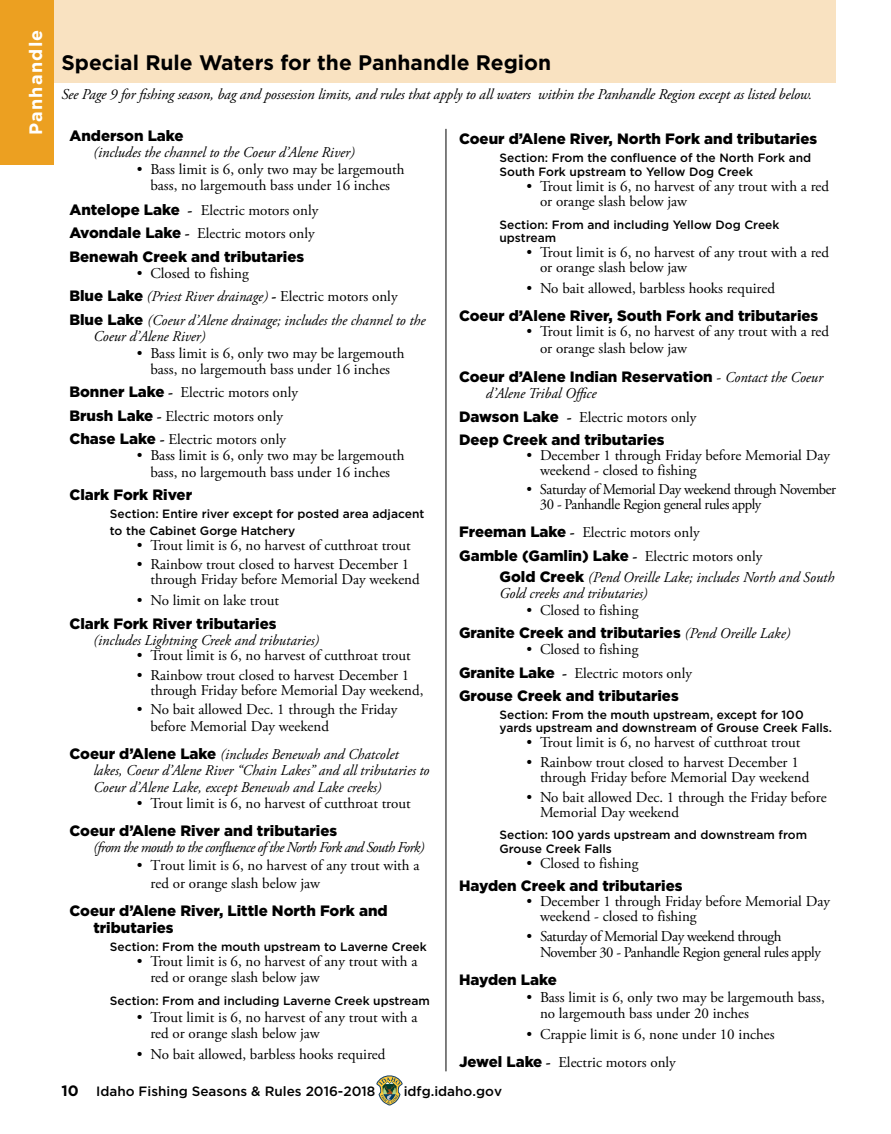
<style>
.page{position:relative;width:891px;height:1134px;background:#fff}
.page>*{position:absolute;margin:0;border:0;box-sizing:border-box;transform-origin:0 0}
.t1{font:700 21px "Gotham";color:#000}
.t2{font:700 18px "Gotham";letter-spacing:.07em;color:#fff}
.t3{font:15px/16.5px "Adobe Garamond Pro";color:#000}
.t4{font:italic 15px/23.2px "Adobe Garamond Pro";color:#000}
.t5{font:900 15px/16.5px "Gotham";color:#000}
.t6{font:15px/15px "Adobe Garamond Pro";letter-spacing:-.03em;color:#000}
.t7{font:italic 15px "Adobe Garamond Pro";letter-spacing:-.04em;color:#000}
.t8{font:500 13.5px "Gotham";color:#000}
.t9{font:500 12px/13.5px "Gotham";color:#000}
.s1{font-family:"Gotham";font-weight:900}
.s2{font-weight:700}
.s3{font-style:normal}
.s4{font-family:"Gotham";font-weight:900;font-style:normal}
.s5{font-weight:700;font-style:normal}
.s6{font-family:"Adobe Garamond Pro";font-weight:400}
.s7{font-family:"Adobe Garamond Pro";font-weight:400;font-style:italic}
.s8{font-family:"Adobe Garamond Pro";font-weight:700}
.s9{font-weight:700;font-size:15px}
</style>
<div class="page">
<svg style="left:376px;top:1075px;width:27px;height:31px"></svg>
<div style="left:0;top:0;width:54px;height:165px;background:#eca021"></div>
<div style="left:55px;top:0;width:781px;height:82px;background:#f9e2c1"></div>
<hr style="left:446px;top:129px;width:1px;height:942px;background:#000">
<p class="t2" style="left:25px;top:135px;width:107px;rotate:-90deg">Panhandle</p>
<h1 class="t1" style="left:61px;top:50px;width:491px">Special Rule Waters for the Panhandle Region</h1>
<p class="t4" style="left:61px;top:83px;width:752px">See Page 9 for fishing season, bag and possession limits, and rules that apply to all waters within the Panhandle Region except as listed below.</p>
<p class="t5" style="left:69px;top:127px;width:116px">Anderson Lake</p>
<p class="t4" style="left:93px;top:141px;width:263px">(includes the channel to the Coeur d’Alene River)</p>
<p class="t3" style="left:137px;top:161px;width:269px;text-align:center">• Bass limit is 6, only two may be largemouth bass, no largemouth bass under 16 inches</p>
<p class="t3" style="left:69px;top:199px;width:251px;line-height:23.2px"><span class="s1">Antelope Lake</span> <span class="s2">-</span> Electric motors only<br><span class="s1">Avondale Lake</span> <span class="s2">-</span> Electric motors only</p>
<p class="t5" style="left:69px;top:248px;width:236px">Benewah Creek and tributaries</p>
<p class="t4" style="left:69px;top:262px;width:358px;text-indent:68px"><span class="s3">• Closed to fishing<br></span><span class="s4">Blue Lake</span> (Priest River drainage) <span class="s5">-</span> <span class="s3">Electric motors only<br></span><span class="s4">Blue Lake</span> (Coeur d’Alene drainage; includes the channel to the</p>
<p class="t4" style="left:93px;top:325px;width:114px">Coeur d’Alene River)</p>
<p class="t3" style="left:137px;top:345px;width:269px;text-align:center">• Bass limit is 6, only two may be largemouth bass, no largemouth bass under 16 inches</p>
<p class="t3" style="left:69px;top:382px;width:230px;line-height:23.2px"><span class="s1">Bonner Lake</span> <span class="s2">-</span> Electric motors only<br><span class="s1">Brush Lake</span> <span class="s2">-</span> Electric motors only<br><span class="s1">Chase Lake</span> <span class="s2">-</span> Electric motors only</p>
<p class="t3" style="left:137px;top:448px;width:269px;text-align:center">• Bass limit is 6, only two may be largemouth bass, no largemouth bass under 16 inches</p>
<p class="t5" style="left:69px;top:486px;width:124px">Clark Fork River</p>
<p class="t9" style="left:110px;top:505px;width:316px;line-height:16.5px">Section: Entire river except for posted area adjacent to the Cabinet Gorge Hatchery</p>
<p class="t3" style="left:137px;top:537px;width:275px">• Trout limit is 6, no harvest of cutthroat trout</p>
<p class="t3" style="left:150px;top:558px;width:271px;line-height:15px;text-indent:-14px">• Rainbow trout closed to harvest December 1 through Friday before Memorial Day weekend</p>
<p class="t3" style="left:137px;top:593px;width:144px">• No limit on lake trout</p>
<p class="t5" style="left:69px;top:615px;width:209px">Clark Fork River tributaries</p>
<p class="t4" style="left:93px;top:629px;width:227px">(includes Lightning Creek and tributaries)</p>
<p class="t3" style="left:137px;top:648px;width:275px">• Trout limit is 6, no harvest of cutthroat trout</p>
<p class="t3" style="left:150px;top:668px;width:275px;line-height:15px;text-indent:-14px">• Rainbow trout closed to harvest December 1 through Friday before Memorial Day weekend,</p>
<p class="t3" style="left:150px;top:702px;width:249px;text-indent:-14px">• No bait allowed Dec. 1 through the Friday before Memorial Day weekend</p>
<p class="t4" style="left:93px;top:746px;width:338px;line-height:16.5px;text-indent:-24px"><span class="s4">Coeur d’Alene Lake</span> (includes Benewah and Chatcolet lakes, Coeur d’Alene River “Chain Lakes” and all tributaries to<br>Coeur d’Alene Lake, except Benewah and Lake creeks)</p>
<p class="t3" style="left:137px;top:796px;width:275px">• Trout limit is 6, no harvest of cutthroat trout</p>
<p class="t5" style="left:69px;top:822px;width:269px">Coeur d’Alene River and tributaries</p>
<p class="t7" style="left:93px;top:839px;width:333px">(from the mouth to the confluence of the North Fork and South Fork)</p>
<p class="t3" style="left:150px;top:857px;width:270px;line-height:18px;text-indent:-14px">• Trout limit is 6, no harvest of any trout with a red or orange slash below jaw</p>
<p class="t5" style="left:93px;top:903px;width:296px;text-indent:-24px">Coeur d’Alene River, Little North Fork and tributaries</p>
<p class="t9" style="left:110px;top:940px;width:318px">Section: From the mouth upstream to Laverne Creek</p>
<p class="t3" style="left:150px;top:953px;width:269px;text-indent:-14px">• Trout limit is 6, no harvest of any trout with a red or orange slash below jaw</p>
<p class="t9" style="left:110px;top:994px;width:322px">Section: From and including Laverne Creek upstream</p>
<p class="t3" style="left:150px;top:1009px;width:269px;text-indent:-14px">• Trout limit is 6, no harvest of any trout with a red or orange slash below jaw</p>
<p class="t3" style="left:137px;top:1047px;width:250px">• No bait allowed, barbless hooks required</p>
<p class="t5" style="left:459px;top:131px;width:360px">Coeur d’Alene River, North Fork and tributaries</p>
<p class="t9" style="left:500px;top:151px;width:313px">Section: From the confluence of the North Fork and<br>South Fork upstream to Yellow Dog Creek</p>
<p class="t3" style="left:540px;top:179px;width:291px;line-height:15px;text-indent:-14px">• Trout limit is 6, no harvest of any trout with a red or orange slash below jaw</p>
<p class="t9" style="left:500px;top:217px;width:282px">Section: From and including Yellow Dog Creek upstream</p>
<p class="t3" style="left:540px;top:245px;width:291px;line-height:15px;text-indent:-14px">• Trout limit is 6, no harvest of any trout with a red or orange slash below jaw</p>
<p class="t3" style="left:526px;top:281px;width:250px">• No bait allowed, barbless hooks required</p>
<p class="t5" style="left:459px;top:307px;width:361px">Coeur d’Alene River, South Fork and tributaries</p>
<p class="t3" style="left:540px;top:324px;width:291px;text-indent:-14px">• Trout limit is 6, no harvest of any trout with a red or orange slash below jaw</p>
<p class="t5" style="left:459px;top:368px;width:366px">Coeur d’Alene Indian Reservation <span class="s6">-</span> <span class="s7">Contact the Coeur</span></p>
<p class="t4" style="left:459px;top:382px;width:239px;text-indent:27px">d’Alene Tribal Office<br><span class="s4">Dawson Lake</span> <span class="s5">-</span> <span class="s3">Electric motors only</span></p>
<p class="t5" style="left:459px;top:431px;width:207px">Deep Creek and tributaries</p>
<p class="t3" style="left:540px;top:448px;width:291px;line-height:15px;text-indent:-14px">• December 1 through Friday before Memorial Day weekend - closed to fishing</p>
<p class="t6" style="left:540px;top:483px;width:298px;text-indent:-13px">• Saturday of Memorial Day weekend through November<br>30 - Panhandle Region general rules apply</p>
<p class="t3" style="left:459px;top:525px;width:242px"><span class="s1">Freeman Lake</span> <span class="s2">-</span> Electric motors only</p>
<p class="t5" style="left:459px;top:547px;width:305px">Gamble (Gamlin) Lake <span class="s8">-</span> <span class="s6">Electric motors only</span></p>
<p class="t4" style="left:500px;top:569px;width:336px;line-height:16.5px"><span class="s4">Gold Creek</span> (Pend Oreille Lake; includes North and South<br>Gold creeks and tributaries)</p>
<p class="t3" style="left:526px;top:602px;width:113px">• Closed to fishing</p>
<p class="t5" style="left:459px;top:624px;width:333px">Granite Creek and tributaries <span class="s7">(Pend Oreille Lake)</span></p>
<p class="t3" style="left:459px;top:639px;width:235px;line-height:23.2px;text-indent:68px">• Closed to fishing<br><span class="s1">Granite Lake</span> <span class="s2">-</span> Electric motors only</p>
<p class="t5" style="left:459px;top:687px;width:221px">Grouse Creek and tributaries</p>
<p class="t9" style="left:500px;top:708px;width:334px">Section: From the mouth upstream, except for 100 yards upstream and downstream of Grouse Creek Falls.</p>
<p class="t3" style="left:526px;top:735px;width:275px">• Trout limit is 6, no harvest of cutthroat trout</p>
<p class="t3" style="left:540px;top:755px;width:271px;line-height:15px;text-indent:-14px">• Rainbow trout closed to harvest December 1 through Friday before Memorial Day weekend</p>
<p class="t3" style="left:540px;top:790px;width:288px;line-height:15px;text-indent:-14px">• No bait allowed Dec. 1 through the Friday before<br>Memorial Day weekend</p>
<p class="t9" style="left:500px;top:828px;width:309px">Section: 100 yards upstream and downstream from<br>Grouse Creek Falls</p>
<p class="t3" style="left:526px;top:855px;width:113px">• Closed to fishing</p>
<p class="t5" style="left:459px;top:877px;width:225px">Hayden Creek and tributaries</p>
<p class="t3" style="left:540px;top:894px;width:291px;line-height:15px;text-indent:-14px">• December 1 through Friday before Memorial Day weekend - closed to fishing</p>
<p class="t6" style="left:540px;top:928px;width:282px;line-height:16.5px;text-indent:-14px">• Saturday of Memorial Day weekend through<br>November 30 - Panhandle Region general rules apply</p>
<p class="t5" style="left:459px;top:971px;width:99px">Hayden Lake</p>
<p class="t3" style="left:540px;top:989px;width:286px;text-indent:-14px">• Bass limit is 6, only two may be largemouth bass, no largemouth bass under 20 inches</p>
<p class="t3" style="left:459px;top:1021px;width:317px;line-height:27.9px;text-indent:68px">• Crappie limit is 6, none under 10 inches<br><span class="s1">Jewel Lake</span> <span class="s2">-</span> Electric motors only</p>
<p class="t8" style="left:61px;top:1084px;width:315px"><span class="s9">10</span> Idaho Fishing Seasons &amp; Rules 2016-2018</p>
<p class="t8" style="left:404px;top:1084px;width:100px">idfg.idaho.gov</p>
</div>
